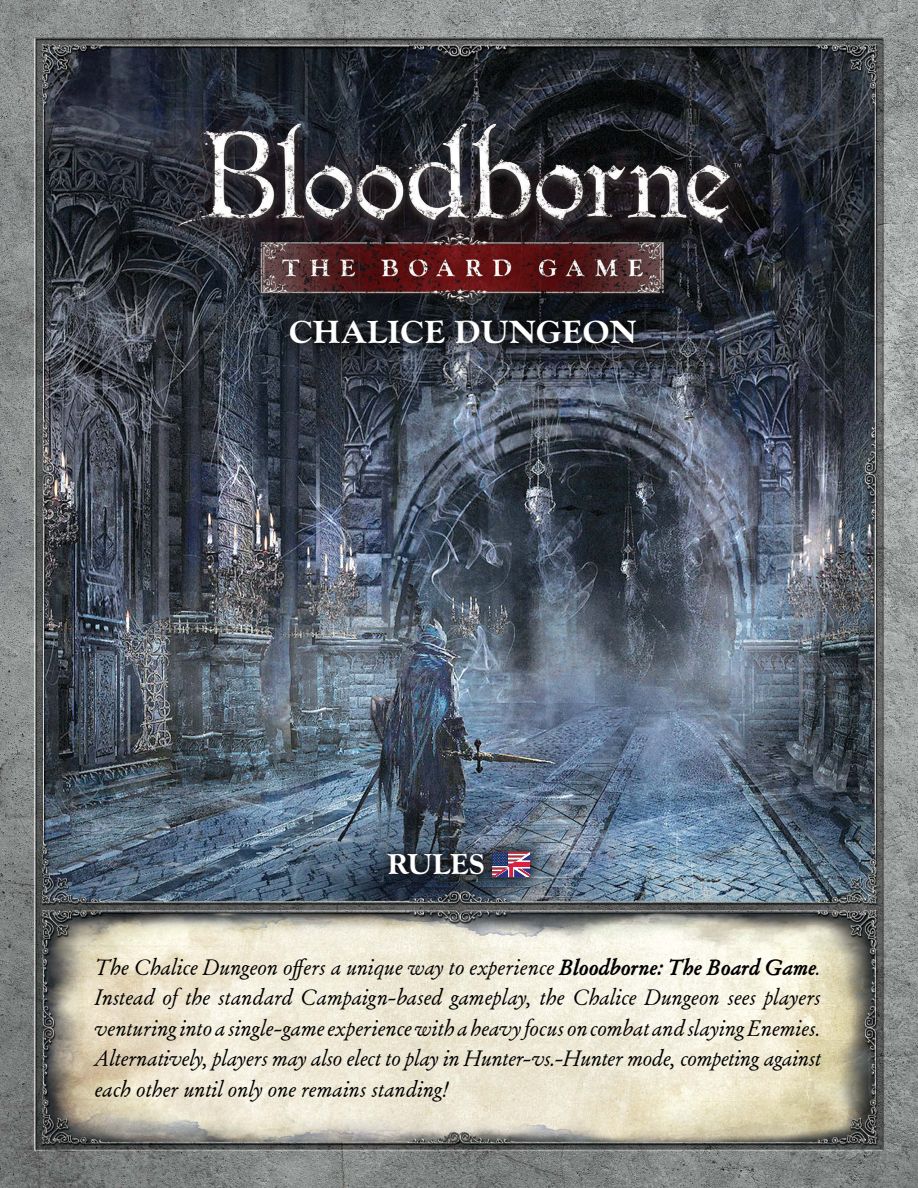
<style>
.page{position:relative;width:918px;height:1188px;background:#fff}
.page>*{position:absolute;margin:0;border:0;box-sizing:border-box;transform-origin:0 0}
.t1{font:700 expanded 33.3px "Goudy Old Sty";letter-spacing:.02em;color:#fff}
.t2{font:700 expanded 30px "Goudy Old Sty";color:#fff}
.t3{font:italic 22.2px/30.6px "Archive Garamond Pro";letter-spacing:.01em;color:#000;text-align:justify}
.s1{font-weight:700}
</style>
<div class="page">
<img style="left:0;top:0;width:918px;height:1188px">
<div style="left:373px;top:836px;width:173px;height:57px;background:#000;opacity:.75"></div>
<svg style="left:492px;top:852px;width:38px;height:25px"></svg>
<div style="left:262px;top:291px;width:402px;height:81px;background:#000;opacity:.75"></div>
<div style="left:136px;top:121px;width:653px;height:210px;background:#000;opacity:.5"></div>
<img style="left:144px;top:107px;width:638px;height:204px">
<h1 class="t1" style="left:289px;top:313px;width:349px">CHALICE DUNGEON</h1>
<h2 class="t2" style="left:388px;top:847px;width:98px">RULES</h2>
<p class="t3" style="left:96px;top:951px;width:728px">The Chalice Dungeon offers a unique way to experience <span class="s1">Bloodborne: The Board Game</span>.<br>Instead of the standard Campaign-based gameplay, the Chalice Dungeon sees players venturing into a single-game experience with a heavy focus on combat and slaying Enemies.<br>Alternatively, players may also elect to play in Hunter-vs.-Hunter mode, competing against each other until only one remains standing!</p>
</div>
